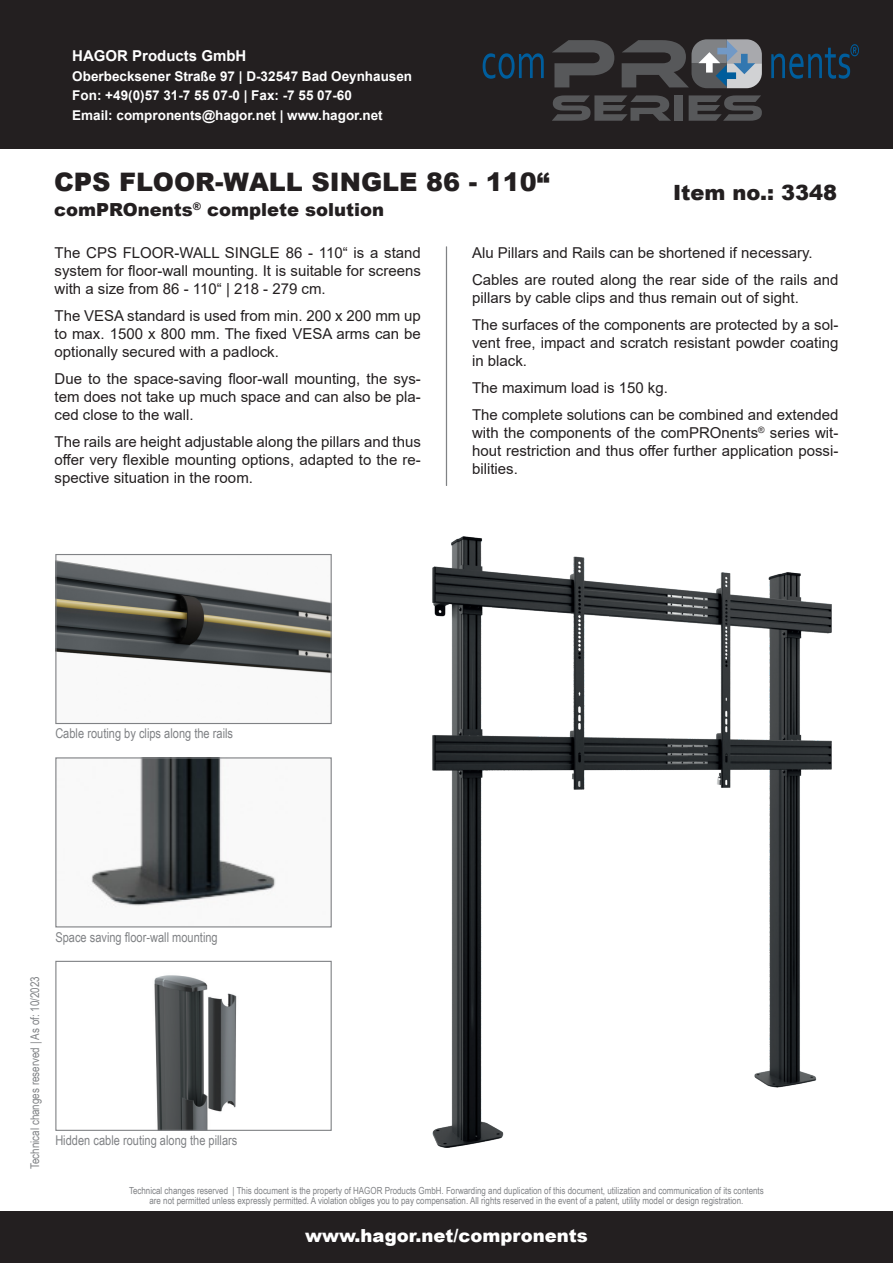
<style>
.page{position:relative;width:893px;height:1263px;background:#fff}
.page>*{position:absolute;margin:0;border:0;box-sizing:border-box;transform-origin:0 0}
.t1{font:900 25.5px "Arial";color:#231f20}
.t2{font:900 21px "Arial";color:#231f20}
.t3{font:900 18px "Arial";color:#231f20}
.t4{font:900 18px "Arial";color:#fff}
.t5{font:15px/18px "Arial";color:#231f20;text-align:justify}
.t6{font:700 15px "Arial";color:#fff}
.t7{font:700 13.5px/19.5px "Arial";color:#fff}
.t8{font:13.5px "Arial Narrow";color:#808285}
.t9{font:12px "Arial Narrow";color:#808285}
.t10{font:9.75px/10.5px "Arial Narrow";color:#808285;text-align:center}
</style>
<div class="page">
<div style="left:0;top:0;width:893px;height:149px;background:#231f20"></div>
<svg style="left:483px;top:53px;width:61px;height:26px"></svg>
<svg style="left:552px;top:40px;width:62px;height:47px"></svg>
<svg style="left:771px;top:44px;width:88px;height:35px"></svg>
<svg style="left:552px;top:95px;width:119px;height:26px"></svg>
<div style="left:674px;top:95px;width:9px;height:26px;background:#57585a"></div>
<svg style="left:689px;top:95px;width:73px;height:26px"></svg>
<svg style="left:622px;top:39px;width:140px;height:49px"></svg>
<div style="left:0;top:1212px;width:893px;height:51px;background:#231f20"></div>
<hr style="left:446px;top:247px;width:1px;height:239px;background:#808285">
<img style="left:57px;top:560px;width:273px;height:114px">
<div style="left:55px;top:554px;width:277px;height:170px;border:1px solid #808285"></div>
<img style="left:91px;top:759px;width:185px;height:148px">
<div style="left:55px;top:757px;width:277px;height:170px;border:1px solid #808285"></div>
<img style="left:154px;top:975px;width:83px;height:154px">
<div style="left:55px;top:961px;width:277px;height:170px;border:1px solid #808285"></div>
<img style="left:432px;top:536px;width:400px;height:611px">
<p class="t6" style="left:72px;top:45px;width:176px">HAGOR Products GmbH</p>
<p class="t7" style="left:72px;top:66px;width:341px">Oberbecksener Straße 97 | D-32547 Bad Oeynhausen<br>Fon: +49(0)57 31-7 55 07-0 | Fax: -7 55 07-60<br>Email: compronents@hagor.net | www.hagor.net</p>
<h1 class="t1" style="left:54px;top:163px;width:497px">CPS FLOOR-WALL SINGLE 86 - 110“</h1>
<p class="t3" style="left:54px;top:197px;width:332px">comPROnents<sup>®</sup> complete solution</p>
<h2 class="t2" style="left:673px;top:177px;width:166px">Item no.: 3348</h2>
<p class="t5" style="left:55px;top:243px;width:368px">The CPS FLOOR-WALL SINGLE 86 - 110“ is a stand system for floor-wall mounting. It is suitable for screens with a size from 86 - 110“ | 218 - 279 cm.</p>
<p class="t5" style="left:55px;top:306px;width:368px">The VESA standard is used from min. 200 x 200 mm up to max. 1500 x 800 mm. The fixed VESA arms can be optionally secured with a padlock.</p>
<p class="t5" style="left:55px;top:369px;width:368px">Due to the space-saving floor-wall mounting, the sys&shy;tem does not take up much space and can also be pla&shy;ced close to the wall.</p>
<p class="t5" style="left:55px;top:432px;width:368px">The rails are height adjustable along the pillars and thus offer very flexible mounting options, adapted to the re&shy;spective situation in the room.</p>
<p class="t5" style="left:472px;top:239px;width:368px;line-height:27px">Alu Pillars and Rails can be shortened if necessary.<br>Cables are routed along the rear side of the rails and</p>
<p class="t5" style="left:472px;top:284px;width:368px;line-height:27px">pillars by cable clips and thus remain out of sight.<br>The surfaces of the components are protected by a sol-</p>
<p class="t5" style="left:472px;top:333px;width:368px">vent free, impact and scratch resistant powder coating in black.</p>
<p class="t5" style="left:472px;top:374px;width:368px;line-height:27px">The maximum load is 150 kg.<br>The complete solutions can be combined and extended</p>
<p class="t5" style="left:472px;top:423px;width:368px">with the components of the comPROnents<sup>®</sup> series wit&shy;hout restriction and thus offer further application possi&shy;bilities.</p>
<p class="t8" style="left:55px;top:723px;width:179px">Cable routing by clips along the rails</p>
<p class="t9" style="left:26px;top:1169px;width:194px;rotate:-90deg">Technical changes reserved | As of: 10/2023</p>
<p class="t8" style="left:55px;top:927px;width:164px">Space saving floor-wall mounting</p>
<p class="t8" style="left:55px;top:1130px;width:184px">Hidden cable routing along the pillars</p>
<p class="t10" style="left:129px;top:1184px;width:636px">Technical changes reserved | This document is the property of HAGOR Products GmbH. Forwarding and duplication of this document, utilization and communication of its contents are not permitted unless expressly permitted. A violation obliges you to pay compensation. All rights reserved in the event of a patent, utility model or design registration.</p>
<p class="t4" style="left:305px;top:1222px;width:284px">www.hagor.net/compronents</p>
</div>
